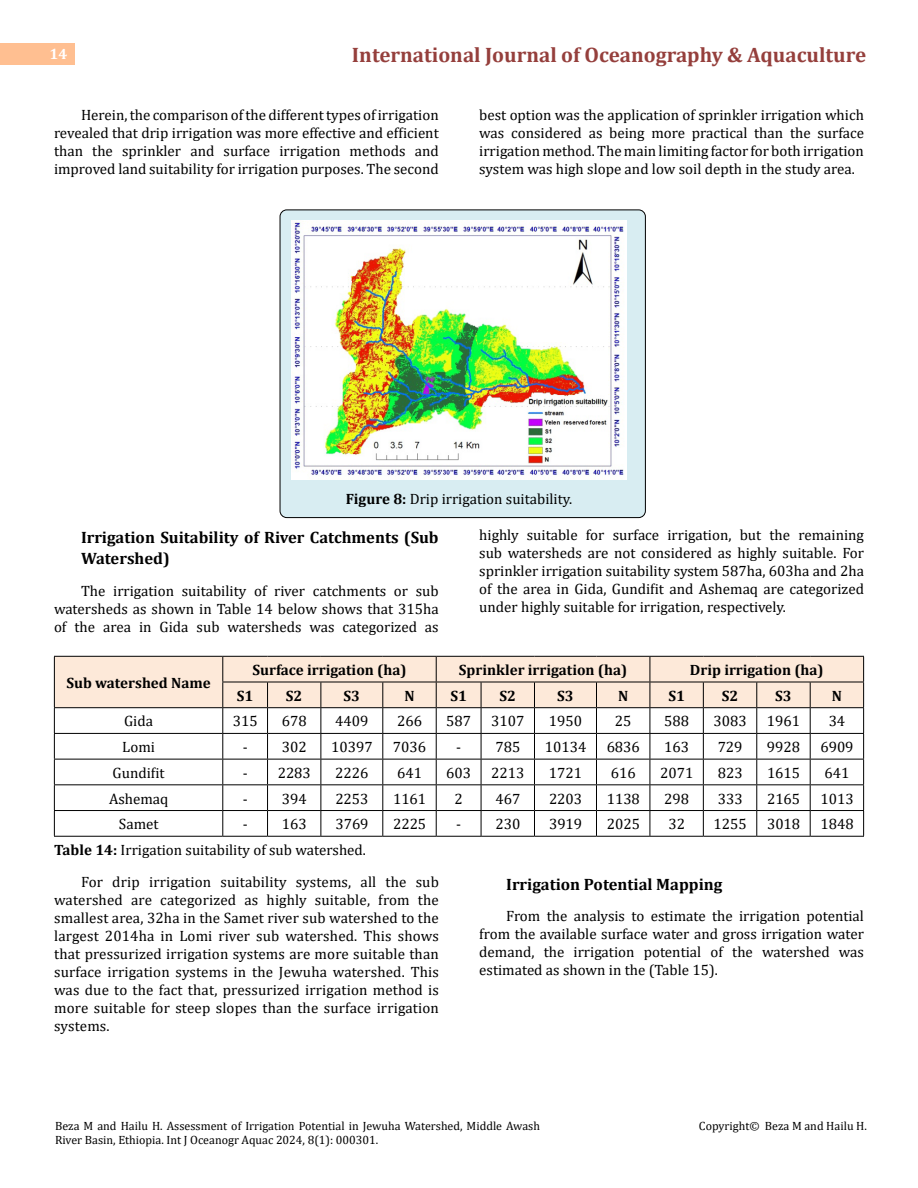
<style>
.page{position:relative;width:918px;height:1188px;background:#fff}
.page>*{position:absolute;margin:0;border:0;box-sizing:border-box;transform-origin:0 0}
.t1{font:700 21px "Cambria";color:#953f3c}
.t2{font:700 16.5px/21px "Cambria";color:#000}
.t3{font:15px/18px "Cambria";color:#000;text-align:justify}
.t4{font:700 15px "Cambria";color:#000}
.t5{font:700 15px "Cambria";color:#fff}
.t6{font:12px/14.4px "Cambria";color:#000}
.s1{font-weight:700}
</style>
<div class="page">
<div style="left:0;top:43px;width:75px;height:21px;background:#ffbf91"></div>
<div style="left:280px;top:210px;width:365px;height:308px;background:#d8edf2;border-radius:7px"></div>
<div style="left:280px;top:210px;width:366px;height:308px;border:1px solid #000;border-radius:7px"></div>
<img style="left:291px;top:220px;width:336px;height:259px">
<svg style="left:54px;top:656px;width:810px;height:180px"></svg>
<hr style="left:54px;top:836px;width:169px;height:1px;background:#000">
<hr style="left:223px;top:836px;width:45px;height:1px;background:#000">
<hr style="left:268px;top:836px;width:53px;height:1px;background:#000">
<hr style="left:321px;top:836px;width:62px;height:1px;background:#000">
<hr style="left:383px;top:836px;width:53px;height:1px;background:#000">
<hr style="left:436px;top:836px;width:45px;height:1px;background:#000">
<hr style="left:481px;top:836px;width:53px;height:1px;background:#000">
<hr style="left:534px;top:836px;width:62px;height:1px;background:#000">
<hr style="left:596px;top:836px;width:54px;height:1px;background:#000">
<hr style="left:650px;top:836px;width:53px;height:1px;background:#000">
<hr style="left:703px;top:836px;width:54px;height:1px;background:#000">
<hr style="left:757px;top:836px;width:53px;height:1px;background:#000">
<hr style="left:810px;top:836px;width:54px;height:1px;background:#000">
<p class="t5" style="left:50px;top:44px;width:19px">14</p>
<h1 class="t1" style="left:352px;top:40px;width:516px">International Journal of Oceanography &amp; Aquaculture</h1>
<p class="t3" style="left:54px;top:105px;width:386px;text-indent:27px">Herein, the comparison of the different types of irrigation revealed that drip irrigation was more effective and efficient than the sprinkler and surface irrigation methods and improved land suitability for irrigation purposes. The second</p>
<p class="t3" style="left:479px;top:105px;width:386px">best option was the application of sprinkler irrigation which was considered as being more practical than the surface irrigation method. The main limiting factor for both irrigation system was high slope and low soil depth in the study area.</p>
<p class="t3" style="left:346px;top:490px;width:228px"><span class="s1">Figure 8:</span> Drip irrigation suitability.</p>
<p class="t2" style="left:81px;top:527px;width:359px">Irrigation Suitability of River Catchments (Sub<br>Watershed)</p>
<p class="t3" style="left:54px;top:582px;width:386px;text-indent:27px">The irrigation suitability of river catchments or sub watersheds as shown in Table 14 below shows that 315ha of the area in Gida sub watersheds was categorized as</p>
<p class="t3" style="left:479px;top:526px;width:386px">highly suitable for surface irrigation, but the remaining sub watersheds are not considered as highly suitable. For sprinkler irrigation suitability system 587ha, 603ha and 2ha of the area in Gida, Gundifit and Ashemaq are categorized under highly suitable for irrigation, respectively.</p>
<p class="t4" style="left:66px;top:672px;width:146px">Sub watershed Name</p>
<p class="t4" style="left:253px;top:659px;width:155px">Surface irrigation (ha)</p>
<p class="t4" style="left:459px;top:659px;width:170px">Sprinkler irrigation (ha)</p>
<p class="t4" style="left:690px;top:659px;width:135px">Drip irrigation (ha)</p>
<p class="t4" style="left:237px;top:685px;width:18px">S1</p>
<p class="t4" style="left:286px;top:685px;width:18px">S2</p>
<p class="t4" style="left:344px;top:685px;width:18px">S3</p>
<p class="t4" style="left:404px;top:685px;width:12px">N</p>
<p class="t4" style="left:450px;top:685px;width:18px">S1</p>
<p class="t4" style="left:500px;top:685px;width:18px">S2</p>
<p class="t4" style="left:557px;top:685px;width:18px">S3</p>
<p class="t4" style="left:618px;top:685px;width:12px">N</p>
<p class="t4" style="left:668px;top:685px;width:18px">S1</p>
<p class="t4" style="left:722px;top:685px;width:18px">S2</p>
<p class="t4" style="left:775px;top:685px;width:18px">S3</p>
<p class="t4" style="left:832px;top:685px;width:12px">N</p>
<p class="t3" style="left:124px;top:712px;width:30px">Gida</p>
<p class="t3" style="left:233px;top:712px;width:26px">315</p>
<p class="t3" style="left:282px;top:712px;width:26px">678</p>
<p class="t3" style="left:335px;top:712px;width:35px">4409</p>
<p class="t3" style="left:397px;top:712px;width:26px">266</p>
<p class="t3" style="left:446px;top:712px;width:26px">587</p>
<p class="t3" style="left:491px;top:712px;width:35px">3107</p>
<p class="t3" style="left:549px;top:712px;width:35px">1950</p>
<p class="t3" style="left:615px;top:712px;width:18px">25</p>
<p class="t3" style="left:664px;top:712px;width:26px">588</p>
<p class="t3" style="left:714px;top:712px;width:35px">3083</p>
<p class="t3" style="left:767px;top:712px;width:35px">1961</p>
<p class="t3" style="left:829px;top:712px;width:18px">34</p>
<p class="t3" style="left:122px;top:738px;width:34px">Lomi</p>
<p class="t3" style="left:243px;top:738px;width:66px">- 302</p>
<p class="t3" style="left:331px;top:738px;width:43px">10397</p>
<p class="t3" style="left:393px;top:738px;width:35px">7036</p>
<p class="t3" style="left:456px;top:738px;width:66px">- 785</p>
<p class="t3" style="left:545px;top:738px;width:43px">10134</p>
<p class="t3" style="left:607px;top:738px;width:35px">6836</p>
<p class="t3" style="left:664px;top:738px;width:26px">163</p>
<p class="t3" style="left:718px;top:738px;width:26px">729</p>
<p class="t3" style="left:767px;top:738px;width:35px">9928</p>
<p class="t3" style="left:820px;top:738px;width:35px">6909</p>
<p class="t3" style="left:113px;top:764px;width:54px">Gundifit</p>
<p class="t3" style="left:243px;top:764px;width:70px">- 2283</p>
<p class="t3" style="left:335px;top:764px;width:35px">2226</p>
<p class="t3" style="left:397px;top:764px;width:26px">641</p>
<p class="t3" style="left:446px;top:764px;width:26px">603</p>
<p class="t3" style="left:491px;top:764px;width:35px">2213</p>
<p class="t3" style="left:549px;top:764px;width:35px">1721</p>
<p class="t3" style="left:611px;top:764px;width:26px">616</p>
<p class="t3" style="left:660px;top:764px;width:35px">2071</p>
<p class="t3" style="left:718px;top:764px;width:26px">823</p>
<p class="t3" style="left:767px;top:764px;width:35px">1615</p>
<p class="t3" style="left:825px;top:764px;width:26px">641</p>
<p class="t3" style="left:109px;top:789px;width:61px">Ashemaq</p>
<p class="t3" style="left:243px;top:789px;width:66px">- 394</p>
<p class="t3" style="left:335px;top:789px;width:35px">2253</p>
<p class="t3" style="left:393px;top:789px;width:35px">1161</p>
<p class="t3" style="left:455px;top:789px;width:10px">2</p>
<p class="t3" style="left:495px;top:789px;width:26px">467</p>
<p class="t3" style="left:549px;top:789px;width:35px">2203</p>
<p class="t3" style="left:607px;top:789px;width:35px">1138</p>
<p class="t3" style="left:664px;top:789px;width:26px">298</p>
<p class="t3" style="left:718px;top:789px;width:26px">333</p>
<p class="t3" style="left:767px;top:789px;width:35px">2165</p>
<p class="t3" style="left:820px;top:789px;width:35px">1013</p>
<p class="t3" style="left:119px;top:815px;width:41px">Samet</p>
<p class="t3" style="left:243px;top:815px;width:66px">- 163</p>
<p class="t3" style="left:335px;top:815px;width:35px">3769</p>
<p class="t3" style="left:393px;top:815px;width:35px">2225</p>
<p class="t3" style="left:456px;top:815px;width:66px">- 230</p>
<p class="t3" style="left:549px;top:815px;width:35px">3919</p>
<p class="t3" style="left:607px;top:815px;width:35px">2025</p>
<p class="t3" style="left:668px;top:815px;width:18px">32</p>
<p class="t3" style="left:714px;top:815px;width:35px">1255</p>
<p class="t3" style="left:767px;top:815px;width:35px">3018</p>
<p class="t3" style="left:820px;top:815px;width:35px">1848</p>
<p class="t3" style="left:81px;top:834px;width:359px;line-height:31.5px;text-indent:-27px"><span class="s1">Table 14:</span> Irrigation suitability of sub watershed.<br>For drip irrigation suitability systems, all the sub</p>
<p class="t3" style="left:54px;top:891px;width:386px">watershed are categorized as highly suitable, from the smallest area, 32ha in the Samet river sub watershed to the largest 2014ha in Lomi river sub watershed. This shows that pressurized irrigation systems are more suitable than surface irrigation systems in the Jewuha watershed. This was due to the fact that, pressurized irrigation method is more suitable for steep slopes than the surface irrigation systems.</p>
<p class="t2" style="left:506px;top:873px;width:218px">Irrigation Potential Mapping</p>
<p class="t3" style="left:479px;top:907px;width:386px;text-indent:27px">From the analysis to estimate the irrigation potential from the available surface water and gross irrigation water demand, the irrigation potential of the watershed was estimated as shown in the (Table 15).</p>
<p class="t6" style="left:55px;top:1118px;width:486px">Beza M and Hailu H. Assessment of Irrigation Potential in Jewuha Watershed, Middle Awash<br>River Basin, Ethiopia. Int J Oceanogr Aquac 2024, 8(1): 000301.</p>
<p class="t6" style="left:699px;top:1118px;width:170px">Copyright© Beza M and Hailu H.</p>
</div>
